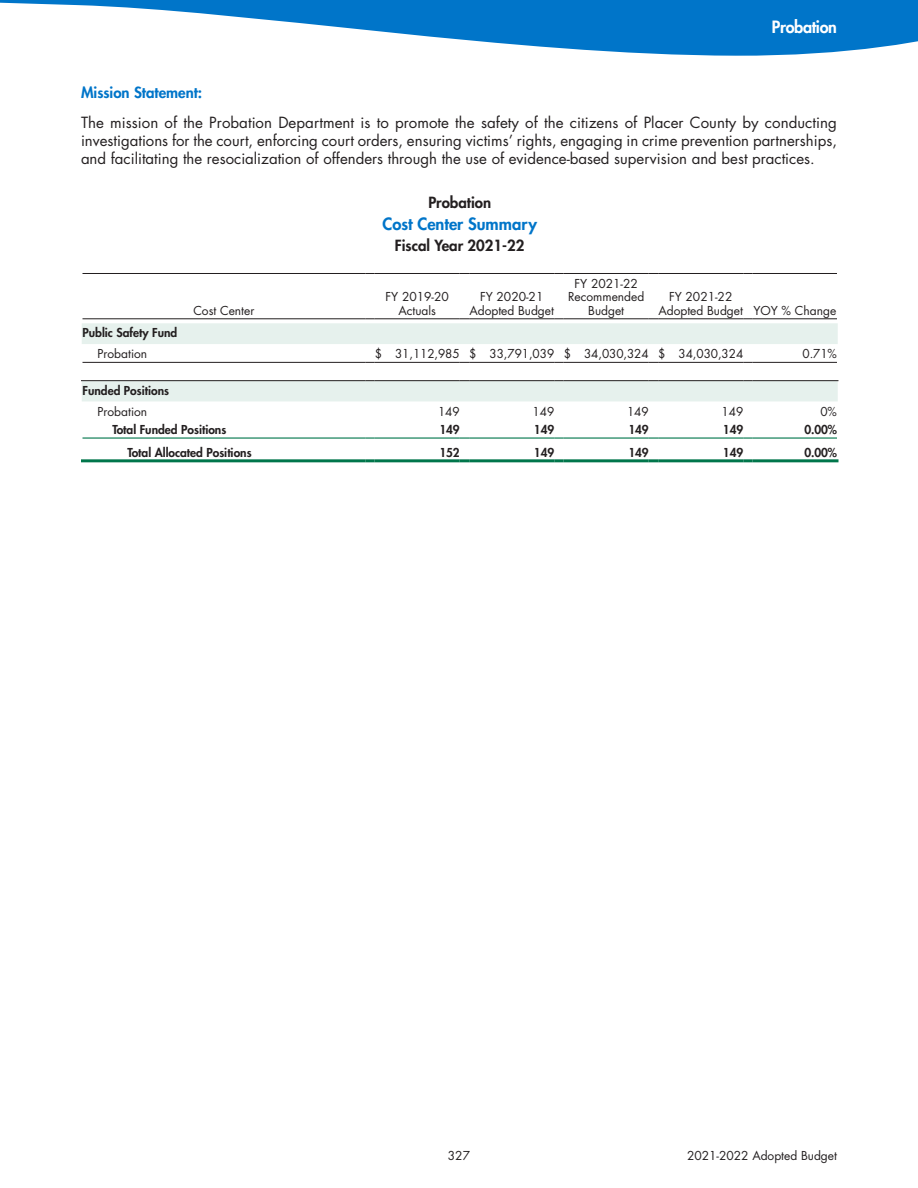
<style>
.page{position:relative;width:918px;height:1188px;background:#fff}
.page>*{position:absolute;margin:0;border:0;box-sizing:border-box;transform-origin:0 0}
.t1{font:800 16.5px "Futura Std";color:#0075c9}
.t2{font:800 16.5px "Futura Std";letter-spacing:-.02em;color:#fff}
.t3{font:15px/18px "Futura Std";color:#231f20;text-align:justify}
.t4{font:800 15px "Futura Std";color:#231f20}
.t5{font:800 15px "Futura Std";color:#0075c9}
.t6{font:12px/13.5px "Futura Std";color:#231f20;text-align:center}
.t7{font:800 12px "Futura Std";color:#231f20}
</style>
<div class="page">
<svg style="left:0;top:0;width:918px;height:56px;fill:#0075c9"></svg>
<svg style="left:82px;top:323px;width:756px;height:78px;fill:#e6f1ed"></svg>
<hr style="left:82px;top:273px;width:283px;height:1px;background:#231f20">
<hr style="left:375px;top:273px;width:85px;height:1px;background:#231f20">
<hr style="left:469px;top:273px;width:85px;height:1px;background:#231f20">
<hr style="left:564px;top:273px;width:85px;height:1px;background:#231f20">
<hr style="left:658px;top:273px;width:85px;height:1px;background:#231f20">
<hr style="left:753px;top:273px;width:84px;height:1px;background:#231f20">
<hr style="left:82px;top:319px;width:283px;height:1px;background:#231f20">
<hr style="left:375px;top:319px;width:85px;height:1px;background:#231f20">
<hr style="left:469px;top:319px;width:85px;height:1px;background:#231f20">
<hr style="left:564px;top:319px;width:85px;height:1px;background:#231f20">
<hr style="left:658px;top:319px;width:85px;height:1px;background:#231f20">
<hr style="left:753px;top:319px;width:84px;height:1px;background:#231f20">
<hr style="left:82px;top:362px;width:283px;height:1px;background:#231f20">
<hr style="left:375px;top:362px;width:85px;height:1px;background:#231f20">
<hr style="left:469px;top:362px;width:85px;height:1px;background:#231f20">
<hr style="left:564px;top:362px;width:85px;height:1px;background:#231f20">
<hr style="left:658px;top:362px;width:85px;height:1px;background:#231f20">
<hr style="left:753px;top:362px;width:84px;height:1px;background:#231f20">
<hr style="left:81px;top:380px;width:284px;height:1px;background:#231f20">
<hr style="left:375px;top:380px;width:85px;height:1px;background:#231f20">
<hr style="left:469px;top:380px;width:85px;height:1px;background:#231f20">
<hr style="left:564px;top:380px;width:85px;height:1px;background:#231f20">
<hr style="left:658px;top:380px;width:85px;height:1px;background:#231f20">
<hr style="left:753px;top:380px;width:85px;height:1px;background:#231f20">
<hr style="left:82px;top:437px;width:283px;height:2px;background:#00764b">
<svg style="left:365px;top:437px;width:10px;height:2px"></svg>
<hr style="left:375px;top:437px;width:85px;height:2px;background:#00764b">
<svg style="left:460px;top:437px;width:9px;height:2px"></svg>
<hr style="left:469px;top:437px;width:85px;height:2px;background:#00764b">
<svg style="left:554px;top:437px;width:10px;height:2px"></svg>
<hr style="left:564px;top:437px;width:85px;height:2px;background:#00764b">
<svg style="left:649px;top:437px;width:9px;height:2px"></svg>
<hr style="left:658px;top:437px;width:85px;height:2px;background:#00764b">
<svg style="left:743px;top:437px;width:10px;height:2px"></svg>
<hr style="left:753px;top:437px;width:84px;height:2px;background:#00764b">
<hr style="left:81px;top:459px;width:284px;height:3px;background:#00764b">
<svg style="left:365px;top:459px;width:10px;height:3px"></svg>
<hr style="left:375px;top:459px;width:85px;height:3px;background:#00764b">
<svg style="left:460px;top:459px;width:9px;height:3px"></svg>
<hr style="left:469px;top:459px;width:85px;height:3px;background:#00764b">
<svg style="left:554px;top:459px;width:10px;height:3px"></svg>
<hr style="left:564px;top:459px;width:85px;height:3px;background:#00764b">
<svg style="left:649px;top:459px;width:9px;height:3px"></svg>
<hr style="left:658px;top:459px;width:85px;height:3px;background:#00764b">
<svg style="left:743px;top:459px;width:10px;height:3px"></svg>
<hr style="left:753px;top:459px;width:85px;height:3px;background:#00764b">
<p class="t2" style="left:772px;top:17px;width:67px">Probation</p>
<p class="t5" style="left:81px;top:83px;width:123px">Mission Statement:</p>
<p class="t3" style="left:81px;top:113px;width:758px">The mission of the Probation Department is to promote the safety of the citizens of Placer County by conducting investigations for the court, enforcing court orders, ensuring victims’ rights, engaging in crime prevention partnerships, and facilitating the resocialization of offenders through the use of evidence-based supervision and best practices.</p>
<p class="t4" style="left:428px;top:193px;width:64px">Probation</p>
<p class="t1" style="left:382px;top:214px;width:156px">Cost Center Summary</p>
<p class="t4" style="left:395px;top:236px;width:131px">Fiscal Year 2021-22</p>
<p class="t6" style="left:193px;top:304px;width:63px">Cost Center</p>
<p class="t6" style="left:386px;top:290px;width:65px">FY 2019-20<br>Actuals</p>
<p class="t6" style="left:469px;top:290px;width:86px">FY 2020-21<br>Adopted Budget</p>
<p class="t6" style="left:568px;top:277px;width:78px">FY 2021-22<br>Recommended<br>Budget</p>
<p class="t6" style="left:658px;top:290px;width:86px">FY 2021-22<br>Adopted Budget</p>
<p class="t6" style="left:753px;top:304px;width:84px">YOY % Change</p>
<p class="t7" style="left:82px;top:325px;width:96px">Public Safety Fund</p>
<p class="t6" style="left:97px;top:347px;width:51px">Probation</p>
<p class="t6" style="left:375px;top:347px;width:87px">$ 31,112,985</p>
<p class="t6" style="left:469px;top:347px;width:87px">$ 33,791,039</p>
<p class="t6" style="left:564px;top:347px;width:87px">$ 34,030,324</p>
<p class="t6" style="left:658px;top:347px;width:87px">$ 34,030,324</p>
<p class="t6" style="left:803px;top:347px;width:36px">0.71%</p>
<p class="t7" style="left:82px;top:383px;width:88px">Funded Positions</p>
<p class="t6" style="left:97px;top:405px;width:51px">Probation</p>
<p class="t6" style="left:438px;top:405px;width:23px">149</p>
<p class="t6" style="left:533px;top:405px;width:23px">149</p>
<p class="t6" style="left:627px;top:405px;width:23px">149</p>
<p class="t6" style="left:722px;top:405px;width:23px">149</p>
<p class="t6" style="left:820px;top:405px;width:18px">0%</p>
<p class="t7" style="left:112px;top:422px;width:115px">Total Funded Positions</p>
<p class="t7" style="left:439px;top:422px;width:22px">149</p>
<p class="t7" style="left:534px;top:422px;width:22px">149</p>
<p class="t7" style="left:628px;top:422px;width:22px">149</p>
<p class="t7" style="left:723px;top:422px;width:22px">149</p>
<p class="t7" style="left:804px;top:422px;width:34px">0.00%</p>
<p class="t7" style="left:127px;top:445px;width:126px">Total Allocated Positions</p>
<p class="t7" style="left:439px;top:445px;width:22px">152</p>
<p class="t7" style="left:534px;top:445px;width:22px">149</p>
<p class="t7" style="left:628px;top:445px;width:22px">149</p>
<p class="t7" style="left:723px;top:445px;width:22px">149</p>
<p class="t7" style="left:804px;top:445px;width:34px">0.00%</p>
<p class="t6" style="left:448px;top:1149px;width:24px">327</p>
<p class="t6" style="left:687px;top:1149px;width:151px">2021-2022 Adopted Budget</p>
</div>
